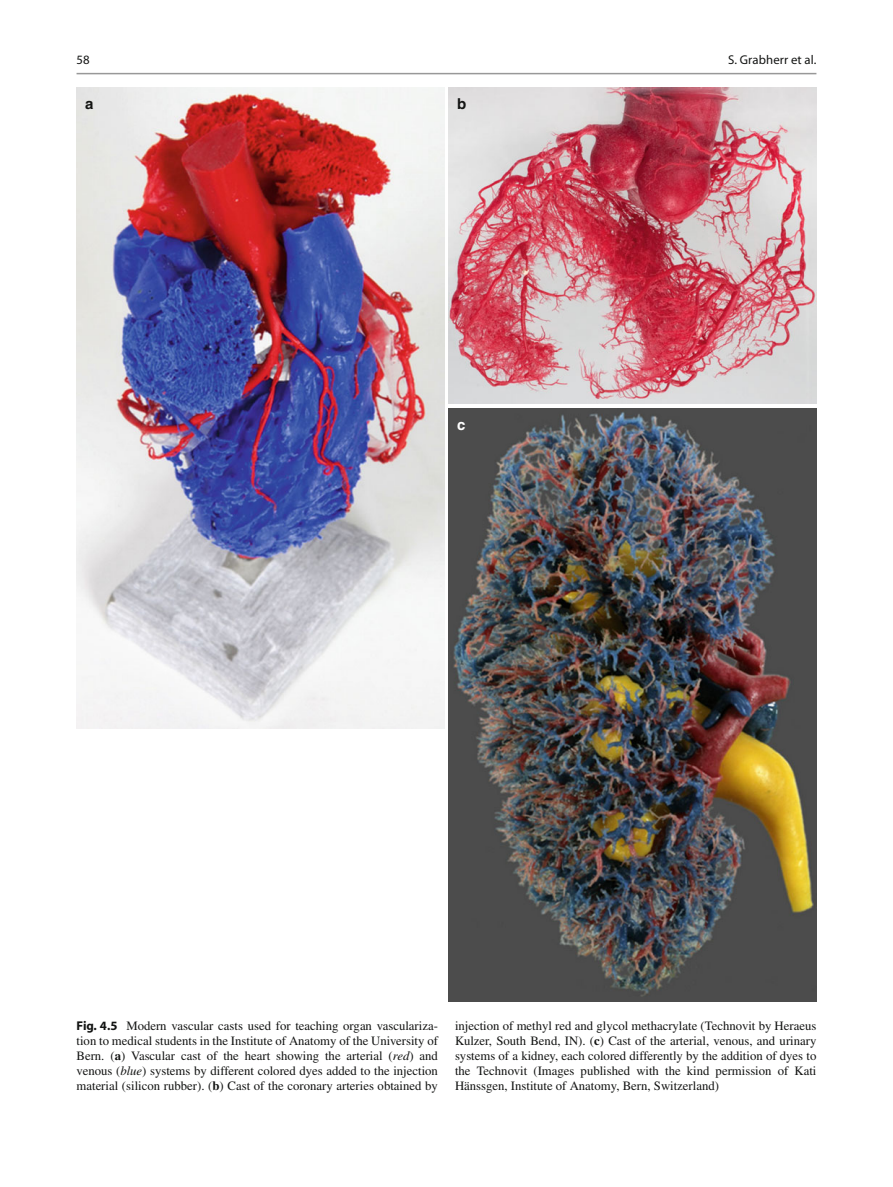
<style>
.page{position:relative;width:893px;height:1187px;background:#fff}
.page>*{position:absolute;margin:0;border:0;box-sizing:border-box;transform-origin:0 0}
.t1{font:700 15px "Nrpytq Helvetica";color:#131413}
.t2{font:700 15px "Nrpytq Helvetica";color:#fff}
.t3{font:12.75px/15px "Trxmwl Times";color:#131413;text-align:justify}
.t4{font:12.75px "Fkdprf Myriad";letter-spacing:.01em;color:#131413}
.s1{font-family:"Flyqvw Myriad";font-weight:700}
.s2{font-family:"Kqljwb Times";font-weight:700}
.s3{font-family:"Wgstmy Times";font-style:italic}
</style>
<div class="page">
<img style="left:77px;top:88px;width:367px;height:640px">
<img style="left:449px;top:88px;width:367px;height:316px">
<img style="left:449px;top:408px;width:367px;height:593px">
<hr style="left:77px;top:73px;width:739px;height:1px;background:#989898">
<p class="t4" style="left:77px;top:55px;width:15px">58</p>
<p class="t1" style="left:85px;top:95px;width:10px">a</p>
<p class="t1" style="left:457px;top:95px;width:11px">b</p>
<p class="t2" style="left:457px;top:415px;width:10px">c</p>
<p class="t4" style="left:728px;top:55px;width:90px">S. Grabherr et al.</p>
<p class="t3" style="left:77px;top:1019px;width:363px"><span class="s1">Fig. 4.5</span> Modern vascular casts used for teaching organ vasculariza&shy;tion to medical students in the Institute of Anatomy of the University of Bern. ( <span class="s2">a</span> ) Vascular cast of the heart showing the arterial ( <span class="s3">red</span> ) and venous ( <span class="s3">blue</span> ) systems by different colored dyes added to the injection material (silicon rubber). ( <span class="s2">b</span> ) Cast of the coronary arteries obtained by</p>
<p class="t3" style="left:455px;top:1019px;width:363px">injection of methyl red and glycol methacrylate (Technovit by Heraeus Kulzer, South Bend, IN). ( <span class="s2">c</span> ) Cast of the arterial, venous, and urinary systems of a kidney, each colored differently by the addition of dyes to the Technovit (Images published with the kind permission of Kati Hänssgen, Institute of Anatomy, Bern, Switzerland)</p>
</div>
